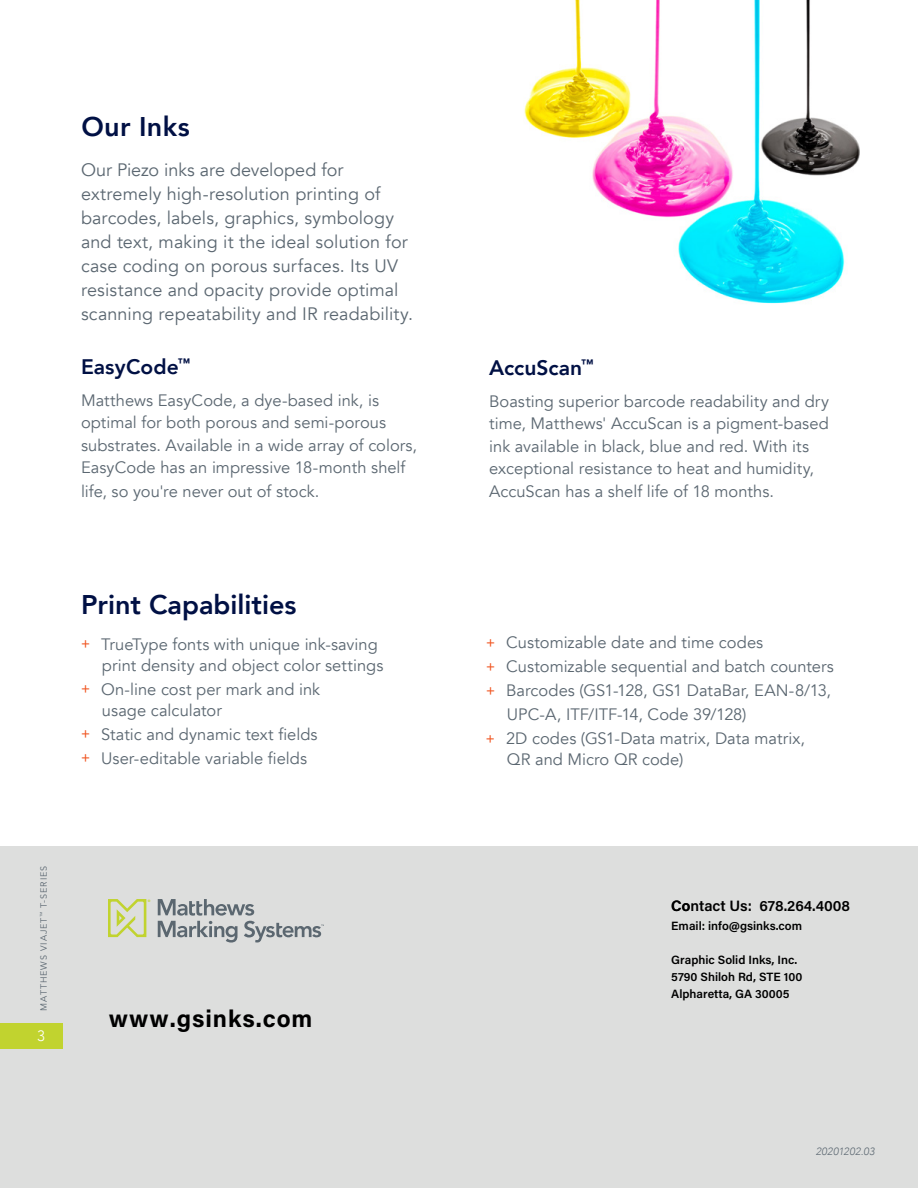
<style>
.page{position:relative;width:918px;height:1188px;background:#fff}
.page>*{position:absolute;margin:0;border:0;box-sizing:border-box;transform-origin:0 0}
.t1{font:800 27px "Avenir";color:#001044}
.t2{font:700 24px "Acumin Pro";letter-spacing:.04em;color:#000}
.t3{font:800 21px "Avenir";letter-spacing:.005em;color:#001044}
.t4{font:18px/24px "Avenir";letter-spacing:.005em;color:#5b6771}
.t5{font:16.5px/22.5px "Avenir";color:#5b6771}
.t6{font:600 15px "Acumin Pro";color:#000}
.t7{font:300 15px "Avenir";color:#fff}
.t8{font:600 12px/17.4px "Acumin Pro";color:#000}
.t9{font:italic 300 10.5px "Avenir";letter-spacing:.025em;color:#5b6771}
.t10{font:9px "Avenir";letter-spacing:.1em;color:#5b6771}
.t11{font:900 3.3px "Avenir";color:#c1d32f}
.s1{font-weight:500;font-size:13.5px;color:#f05622}
</style>
<div class="page">
<div style="left:0;top:847px;width:918px;height:341px;background:#dddedd"></div>
<img style="left:524px;top:0;width:336px;height:304px">
<svg style="left:108px;top:899px;width:38px;height:38px"></svg>
<svg style="left:158px;top:899px;width:166px;height:44px"></svg>
<div style="left:0;top:1023px;width:62px;height:25px;background:#c1d32f"></div>
<h1 class="t1" style="left:81px;top:106px;width:110px">Our Inks</h1>
<p class="t4" style="left:81px;top:158px;width:334px">Our Piezo inks are developed for extremely high-resolution printing of barcodes, labels, graphics, symbology and text, making it the ideal solution for case coding on porous surfaces. Its UV resistance and opacity provide optimal scanning repeatability and IR readability.</p>
<p class="t3" style="left:81px;top:351px;width:110px">EasyCode<sup>™</sup></p>
<p class="t5" style="left:81px;top:389px;width:338px">Matthews EasyCode, a dye-based ink, is optimal for both porous and semi-porous substrates. Available in a wide array of colors, EasyCode has an impressive 18-month shelf</p>
<p class="t5" style="left:81px;top:481px;width:240px">life, so you're never out of stock.</p>
<h1 class="t1" style="left:81px;top:583px;width:217px">Print Capabilities</h1>
<p class="t5" style="left:102px;top:634px;width:283px;line-height:21px;text-indent:-21px"><span class="s1">+</span> TrueType fonts with unique ink-saving print density and object color settings</p>
<p class="t5" style="left:102px;top:679px;width:220px;line-height:21px;text-indent:-21px"><span class="s1">+</span> On-line cost per mark and ink usage calculator</p>
<p class="t5" style="left:81px;top:722px;width:238px;line-height:24px"><span class="s1">+</span> Static and dynamic text fields <span class="s1">+</span> User-editable variable fields</p>
<p class="t10" style="left:38px;top:1011px;width:147px;rotate:-90deg">MATTHEWS VIAJET<sup>™</sup> T-SERIES</p>
<p class="t7" style="left:37px;top:1027px;width:9px">3</p>
<p class="t11" style="left:148px;top:898px;width:4px">®</p>
<h2 class="t2" style="left:109px;top:1002px;width:205px">www.gsinks.com</h2>
<p class="t3" style="left:489px;top:352px;width:106px">AccuScan<sup>™</sup></p>
<p class="t5" style="left:489px;top:390px;width:341px">Boasting superior barcode readability and dry time, Matthews' AccuScan is a pigment-based ink available in black, blue and red. With its exceptional resistance to heat and humidity, AccuScan has a shelf life of 18 months.</p>
<p class="t5" style="left:486px;top:631px;width:279px"><span class="s1">+</span> Customizable date and time codes</p>
<p class="t5" style="left:486px;top:655px;width:350px"><span class="s1">+</span> Customizable sequential and batch counters</p>
<p class="t5" style="left:486px;top:679px;width:347px"><span class="s1">+</span> Barcodes (GS1-128, GS1 DataBar, EAN-8/13,</p>
<p class="t5" style="left:507px;top:703px;width:241px">UPC-A, ITF/ITF-14, Code 39/128)</p>
<p class="t5" style="left:486px;top:727px;width:321px"><span class="s1">+</span> 2D codes (GS1-Data matrix, Data matrix,</p>
<p class="t5" style="left:507px;top:748px;width:178px">QR and Micro QR code)</p>
<p class="t6" style="left:671px;top:895px;width:180px">Contact Us: 678.264.4008</p>
<p class="t8" style="left:671px;top:916px;width:132px">Email: info@gsinks.com</p>
<p class="t8" style="left:671px;top:950px;width:132px">Graphic Solid Inks, Inc.<br>5790 Shiloh Rd, STE 100<br>Alpharetta, GA 30005</p>
<p class="t9" style="left:816px;top:1146px;width:61px">20201202.03</p>
</div>
